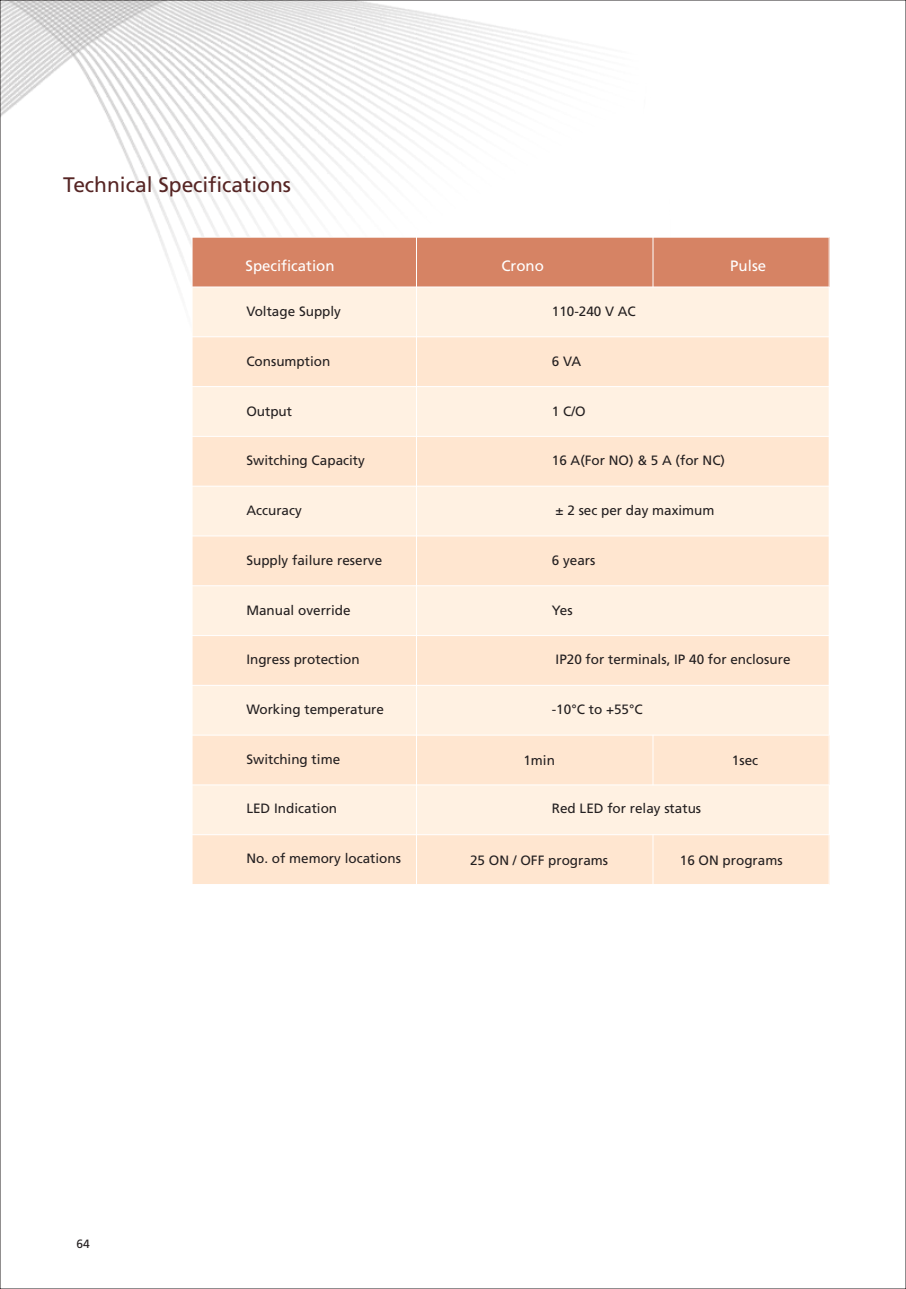
<style>
.page{position:relative;width:906px;height:1289px;background:#fff}
.page>*{position:absolute;margin:0;border:0;box-sizing:border-box;transform-origin:0 0}
.t1{font:21px "Frutiger LT Pro";color:#562524}
.t2{font:15px "Frutiger LT Pro";color:#fff}
.t3{font:13.5px "Frutiger LT Pro";color:#231f20}
.t4{font:12px "Frutiger LT Pro";color:#231f20}
</style>
<div class="page">
<img style="left:0;top:0;width:751px;height:398px">
<div style="left:192px;top:237px;width:224px;height:50px;background:#d68364"></div>
<div style="left:416px;top:237px;width:237px;height:50px;background:#d68364"></div>
<div style="left:653px;top:237px;width:176px;height:50px;background:#d68364"></div>
<div style="left:192px;top:287px;width:224px;height:50px;background:#fff1e2"></div>
<div style="left:416px;top:287px;width:413px;height:50px;background:#fff1e2"></div>
<div style="left:192px;top:337px;width:224px;height:49px;background:#ffe6d0"></div>
<div style="left:416px;top:337px;width:413px;height:49px;background:#ffe6d0"></div>
<div style="left:192px;top:386px;width:224px;height:50px;background:#fff1e2"></div>
<div style="left:416px;top:386px;width:413px;height:50px;background:#fff1e2"></div>
<div style="left:192px;top:436px;width:224px;height:50px;background:#ffe6d0"></div>
<div style="left:416px;top:436px;width:413px;height:50px;background:#ffe6d0"></div>
<div style="left:192px;top:486px;width:224px;height:50px;background:#fff1e2"></div>
<div style="left:416px;top:486px;width:413px;height:50px;background:#fff1e2"></div>
<div style="left:192px;top:536px;width:224px;height:49px;background:#ffe6d0"></div>
<div style="left:416px;top:536px;width:413px;height:49px;background:#ffe6d0"></div>
<div style="left:192px;top:585px;width:224px;height:50px;background:#fff1e2"></div>
<div style="left:416px;top:585px;width:413px;height:50px;background:#fff1e2"></div>
<div style="left:192px;top:635px;width:224px;height:50px;background:#ffe6d0"></div>
<div style="left:416px;top:635px;width:413px;height:50px;background:#ffe6d0"></div>
<div style="left:192px;top:685px;width:224px;height:50px;background:#fff1e2"></div>
<div style="left:416px;top:685px;width:413px;height:50px;background:#fff1e2"></div>
<div style="left:192px;top:735px;width:224px;height:50px;background:#ffe6d0"></div>
<div style="left:416px;top:735px;width:237px;height:50px;background:#ffe6d0"></div>
<div style="left:653px;top:735px;width:176px;height:50px;background:#ffe6d0"></div>
<div style="left:192px;top:785px;width:224px;height:49px;background:#fff1e2"></div>
<div style="left:416px;top:785px;width:413px;height:49px;background:#fff1e2"></div>
<div style="left:192px;top:834px;width:224px;height:50px;background:#ffe6d0"></div>
<div style="left:416px;top:834px;width:237px;height:50px;background:#ffe6d0"></div>
<div style="left:653px;top:834px;width:176px;height:50px;background:#ffe6d0"></div>
<hr style="left:192px;top:237px;width:1px;height:647px;background:#fff">
<hr style="left:416px;top:237px;width:1px;height:647px;background:#fff">
<hr style="left:652px;top:834px;width:1px;height:50px;background:#fff">
<hr style="left:652px;top:734px;width:1px;height:51px;background:#fff">
<hr style="left:652px;top:237px;width:1px;height:50px;background:#fff">
<hr style="left:192px;top:834px;width:637px;height:1px;background:#fff">
<hr style="left:192px;top:784px;width:637px;height:1px;background:#fff">
<hr style="left:192px;top:734px;width:637px;height:1px;background:#fff">
<hr style="left:192px;top:685px;width:637px;height:1px;background:#fff">
<hr style="left:192px;top:635px;width:637px;height:1px;background:#fff">
<hr style="left:192px;top:585px;width:637px;height:1px;background:#fff">
<hr style="left:192px;top:535px;width:637px;height:1px;background:#fff">
<hr style="left:192px;top:486px;width:637px;height:1px;background:#fff">
<hr style="left:192px;top:436px;width:637px;height:1px;background:#fff">
<hr style="left:192px;top:386px;width:637px;height:1px;background:#fff">
<hr style="left:192px;top:336px;width:637px;height:1px;background:#fff">
<hr style="left:192px;top:286px;width:637px;height:1px;background:#fff">
<hr style="left:192px;top:237px;width:637px;height:1px;background:#fff">
<h1 class="t1" style="left:63px;top:176px;width:229px">Technical Specifications</h1>
<p class="t2" style="left:246px;top:260px;width:90px">Specification</p>
<p class="t2" style="left:501px;top:260px;width:44px">Crono</p>
<p class="t2" style="left:730px;top:260px;width:37px">Pulse</p>
<p class="t4" style="left:76px;top:1239px;width:15px">64</p>
<p class="t3" style="left:246px;top:306px;width:96px">Voltage Supply</p>
<p class="t3" style="left:246px;top:356px;width:85px">Consumption</p>
<p class="t3" style="left:246px;top:405px;width:47px">Output</p>
<p class="t3" style="left:246px;top:455px;width:120px">Switching Capacity</p>
<p class="t3" style="left:246px;top:505px;width:57px">Accuracy</p>
<p class="t3" style="left:246px;top:554px;width:137px">Supply failure reserve</p>
<p class="t3" style="left:246px;top:604px;width:106px">Manual override</p>
<p class="t3" style="left:246px;top:654px;width:115px">Ingress protection</p>
<p class="t3" style="left:246px;top:703px;width:139px">Working temperature</p>
<p class="t3" style="left:246px;top:753px;width:95px">Switching time</p>
<p class="t3" style="left:246px;top:803px;width:92px">LED Indication</p>
<p class="t3" style="left:246px;top:852px;width:156px">No. of memory locations</p>
<p class="t3" style="left:552px;top:306px;width:86px">110-240 V AC</p>
<p class="t3" style="left:552px;top:356px;width:31px">6 VA</p>
<p class="t3" style="left:552px;top:405px;width:35px">1 C/O</p>
<p class="t3" style="left:552px;top:455px;width:175px">16 A(For NO) &amp; 5 A (for NC)</p>
<p class="t3" style="left:555px;top:505px;width:160px">± 2 sec per day maximum</p>
<p class="t3" style="left:552px;top:554px;width:45px">6 years</p>
<p class="t3" style="left:552px;top:604px;width:22px">Yes</p>
<p class="t3" style="left:555px;top:654px;width:236px">IP20 for terminals, IP 40 for enclosure</p>
<p class="t3" style="left:552px;top:703px;width:92px">-10°C to +55°C</p>
<p class="t3" style="left:523px;top:755px;width:33px">1min</p>
<p class="t3" style="left:732px;top:755px;width:28px">1sec</p>
<p class="t3" style="left:552px;top:803px;width:151px">Red LED for relay status</p>
<p class="t3" style="left:470px;top:854px;width:140px">25 ON / OFF programs</p>
<p class="t3" style="left:680px;top:855px;width:104px">16 ON programs</p>
</div>
